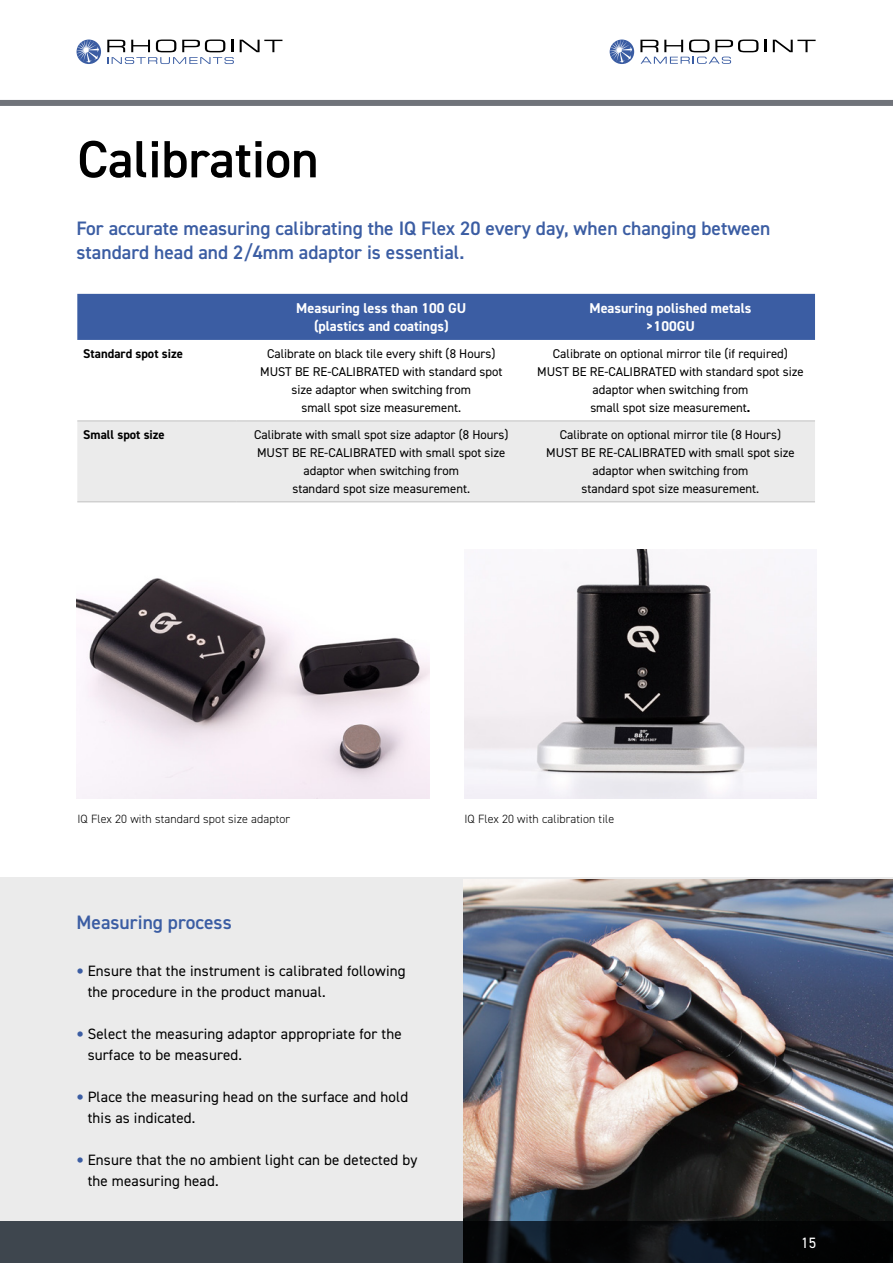
<style>
.page{position:relative;width:893px;height:1263px;background:#fff}
.page>*{position:absolute;margin:0;border:0;box-sizing:border-box;transform-origin:0 0}
.t1{font:600 52.5px "DIN2014";color:#000}
.t2{font:600 19.5px/23.4px "DIN2014";color:#3b5da3}
.t3{font:15px/21px "DIN2014";letter-spacing:.01em;color:#000}
.t4{font:15px "DIN2014";color:#fff}
.t5{font:700 14.25px/18px "DIN2014";color:#fff;text-align:center}
.t6{font:12.75px/18px "DIN2014";color:#000;text-align:center}
.t7{font:700 12.75px "DIN2014";color:#000}
.t8{font:300 12px "DIN2014";letter-spacing:.01em;color:#000}
.s1{font-weight:700}
</style>
<div class="page">
<div style="left:0;top:100px;width:893px;height:6px;background:#70737a"></div>
<svg style="left:240px;top:40px;width:42px;height:12px"></svg>
<svg style="left:107px;top:40px;width:127px;height:24px"></svg>
<svg style="left:77px;top:40px;width:24px;height:24px"></svg>
<svg style="left:77px;top:40px;width:22px;height:23px"></svg>
<svg style="left:764px;top:40px;width:2px;height:12px"></svg>
<svg style="left:773px;top:40px;width:43px;height:12px"></svg>
<svg style="left:610px;top:40px;width:24px;height:24px"></svg>
<svg style="left:610px;top:40px;width:22px;height:23px"></svg>
<svg style="left:640px;top:40px;width:118px;height:24px"></svg>
<div style="left:0;top:878px;width:893px;height:385px;background:#ebebeb"></div>
<img style="left:464px;top:879px;width:429px;height:342px">
<svg style="left:0;top:1221px;width:893px;height:42px;background:#24292f"></svg>
<div style="left:77px;top:294px;width:738px;height:46px;background:#3b5da3"></div>
<div style="left:77px;top:421px;width:738px;height:80px;background:#ebebeb"></div>
<hr style="left:237px;top:420px;width:289px;height:1px;background:#c0c0c0">
<hr style="left:526px;top:420px;width:289px;height:1px;background:#c0c0c0">
<hr style="left:237px;top:501px;width:289px;height:1px;background:#c0c0c0">
<hr style="left:526px;top:501px;width:289px;height:1px;background:#c0c0c0">
<hr style="left:77px;top:420px;width:160px;height:1px;background:#c0c0c0">
<hr style="left:77px;top:501px;width:160px;height:1px;background:#c0c0c0">
<img style="left:464px;top:549px;width:352px;height:249px">
<img style="left:77px;top:578px;width:352px;height:220px">
<h1 class="t1" style="left:77px;top:135px;width:243px">Calibration</h1>
<h2 class="t2" style="left:77px;top:217px;width:695px">For accurate measuring calibrating the IQ Flex 20 every day, when changing between standard head and 2/4mm adaptor is essential.</h2>
<p class="t5" style="left:296px;top:300px;width:171px">Measuring less than 100 GU (plastics and coatings)</p>
<p class="t5" style="left:589px;top:300px;width:163px">Measuring polished metals &gt;100GU</p>
<p class="t7" style="left:83px;top:348px;width:101px">Standard spot size</p>
<p class="t6" style="left:260px;top:345px;width:244px">Calibrate on black tile every shift (8 Hours)<br>MUST BE RE-CALIBRATED with standard spot size adaptor when switching from<br>small spot size measurement.</p>
<p class="t6" style="left:537px;top:345px;width:268px">Calibrate on optional mirror tile (if required)<br>MUST BE RE-CALIBRATED with standard spot size adaptor when switching from<br>small spot size measurement<span class="s1">.</span></p>
<p class="t7" style="left:83px;top:429px;width:83px">Small spot size</p>
<p class="t6" style="left:254px;top:426px;width:256px">Calibrate with small spot size adaptor (8 Hours)<br>MUST BE RE-CALIBRATED with small spot size adaptor when switching from<br>standard spot size measurement.</p>
<p class="t6" style="left:546px;top:426px;width:250px">Calibrate on optional mirror tile (8 Hours)<br>MUST BE RE-CALIBRATED with small spot size adaptor when switching from<br>standard spot size measurement.</p>
<p class="t8" style="left:77px;top:814px;width:214px">IQ Flex 20 with standard spot size adaptor</p>
<p class="t8" style="left:464px;top:813px;width:152px">IQ Flex 20 with calibration tile</p>
<h2 class="t2" style="left:77px;top:912px;width:157px">Measuring process</h2>
<p class="t3" style="left:88px;top:960px;width:319px">Ensure that the instrument is calibrated following the procedure in the product manual.</p>
<p class="t3" style="left:88px;top:1023px;width:316px">Select the measuring adaptor appropriate for the surface to be measured.</p>
<p class="t3" style="left:88px;top:1086px;width:322px">Place the measuring head on the surface and hold this as indicated.</p>
<p class="t3" style="left:88px;top:1149px;width:331px">Ensure that the no ambient light can be detected by the measuring head.</p>
<p class="t4" style="left:801px;top:1236px;width:17px">15</p>
</div>
